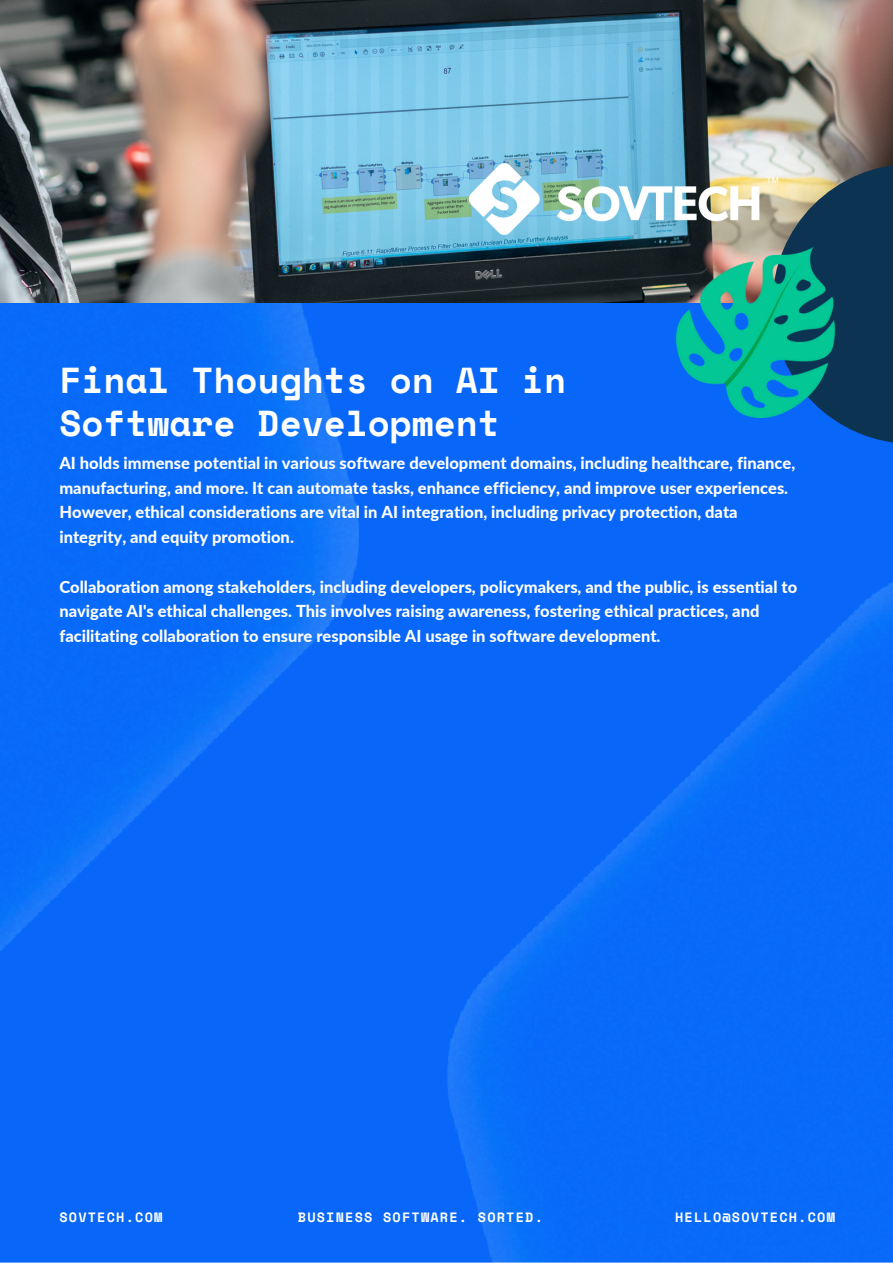
<style>
.page{position:relative;width:893px;height:1264px;background:#fff}
.page>*{position:absolute;margin:0;border:0;box-sizing:border-box;transform-origin:0 0}
.t1{font:700 36px/42.8px "Space Mono";color:#fff}
.t2{font:800 16.5px/24.8px "Lato";color:#fff}
.t3{font:700 13.5px "Space Mono";letter-spacing:.09em;color:#fff}
</style>
<div class="page">
<img style="left:0;top:0;width:892px;height:304px">
<img style="left:0;top:304px;width:892px;height:957px">
<svg style="left:772px;top:164px;width:120px;height:280px;fill:#0d3353"></svg>
<img style="left:676px;top:248px;width:158px;height:169px">
<img style="left:443px;top:149px;width:360px;height:99px">
<p class="t1" style="left:59px;top:358px;width:508px">Final Thoughts on AI in<br>Software Development</p>
<p class="t2" style="left:59px;top:450px;width:737px">AI holds immense potential in various software development domains, including healthcare, finance, manufacturing, and more. It can automate tasks, enhance efficiency, and improve user experiences.<br>However, ethical considerations are vital in AI integration, including privacy protection, data integrity, and equity promotion.</p>
<p class="t2" style="left:59px;top:574px;width:739px">Collaboration among stakeholders, including developers, policymakers, and the public, is essential to navigate AI's ethical challenges. This involves raising awareness, fostering ethical practices, and facilitating collaboration to ensure responsible AI usage in software development.</p>
<p class="t3" style="left:59px;top:1206px;width:104px">SOVTECH.COM</p>
<p class="t3" style="left:298px;top:1206px;width:246px">BUSINESS SOFTWARE. SORTED.</p>
<p class="t3" style="left:675px;top:1206px;width:161px">HELLO@SOVTECH.COM</p>
</div>
